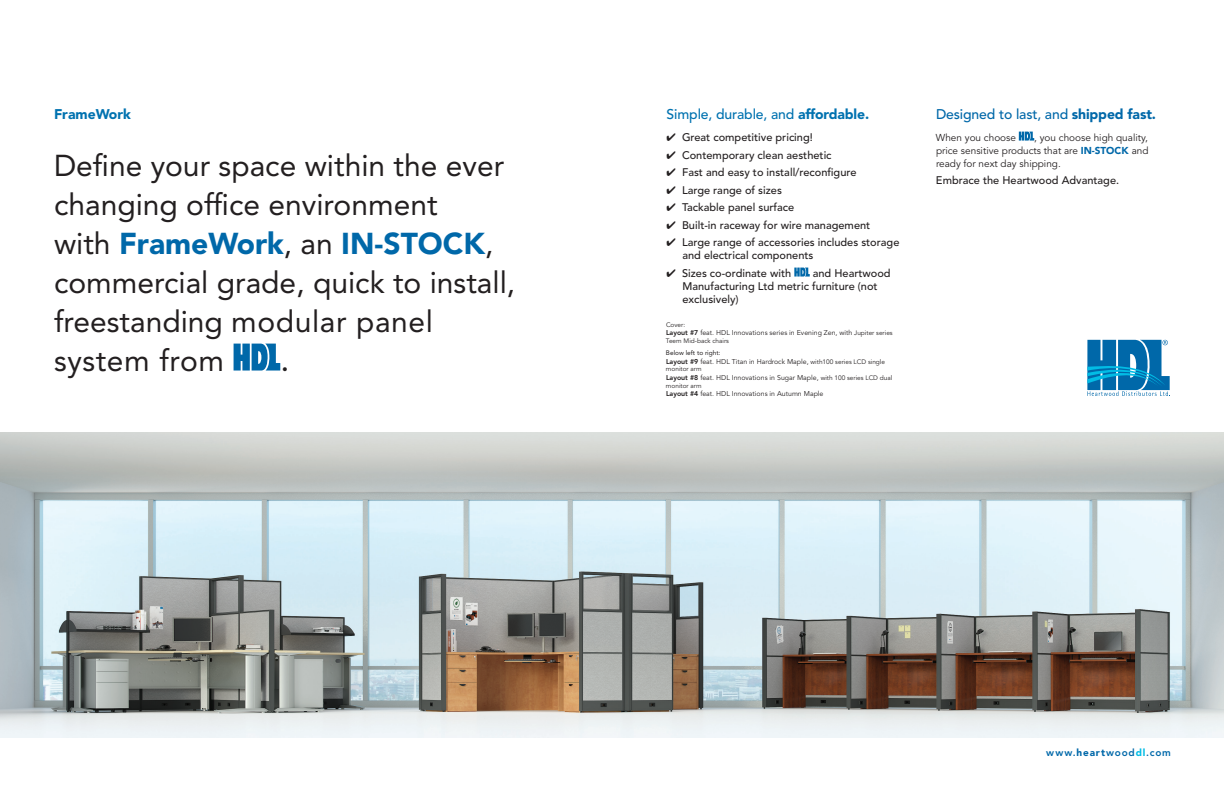
<style>
.page{position:relative;width:1224px;height:792px;background:#fff}
.page>*{position:absolute;margin:0;border:0;box-sizing:border-box;transform-origin:0 0}
.t1{font:30px/39px "Avenir LT Std";color:#231f20}
.t2{font:500 30px "Avenir LT Std";color:#231f20}
.t3{font:500 14px "Avenir LT Std";letter-spacing:-.01em;color:#0068a9}
.t4{font:500 14px "Avenir LT Std";letter-spacing:-.01em;color:#0072b0}
.t5{font:900 14px "Avenir LT Std";color:#0072b0}
.t6{font:500 11px/13px "Avenir LT Std";color:#231f20}
.t7{font:10px/13px "Avenir LT Std";color:#231f20;text-align:justify}
.t8{font:800 10px "Avenir LT Std";letter-spacing:.08em;color:#0068a9}
.t9{font:7px "Avenir LT Std";color:#231f20}
.t10{font:6.5px/12.3px "Avenir LT Std";color:#231f20}
.s1{font-weight:900;color:#0068a9}
.s2{font-weight:900}
.s3{font-weight:800}
.s4{font-size:6.5px}
.s5{font-style:inherit}
.s6{font-weight:900;color:#02bce5}
.s7{color:#0069aa}
</style>
<div class="page">
<img style="left:0;top:432px;width:1224px;height:306px">
<svg style="left:234px;top:344px;width:46px;height:27px"></svg>
<svg style="left:1087px;top:340px;width:83px;height:56px;background:#3a92c2"></svg>
<svg style="left:1019px;top:132px;width:15px;height:9px"></svg>
<svg style="left:794px;top:268px;width:16px;height:9px"></svg>
<p class="t5" style="left:54px;top:105px;width:78px">FrameWork</p>
<p class="t1" style="left:54px;top:146px;width:463px">Define your space within the ever changing office environment<br>with <span class="s1">FrameWork</span>, an <span class="s1">IN-STOCK</span>, commercial grade, quick to install, freestanding modular panel system from</p>
<p class="t2" style="left:281px;top:343px;width:10px">.</p>
<p class="t4" style="left:667px;top:106px;width:204px">Simple, durable, and <span class="s2">affordable.</span></p>
<p class="t6" style="left:667px;top:131px;width:148px">✔ Great competitive pricing!</p>
<p class="t6" style="left:667px;top:149px;width:166px">✔ Contemporary clean aesthetic</p>
<p class="t6" style="left:667px;top:166px;width:191px">✔ Fast and easy to install/reconfigure</p>
<p class="t6" style="left:667px;top:184px;width:117px">✔ Large range of sizes</p>
<p class="t6" style="left:667px;top:201px;width:129px">✔ Tackable panel surface</p>
<p class="t6" style="left:667px;top:219px;width:205px">✔ Built-in raceway for wire management</p>
<p class="t6" style="left:682px;top:236px;width:219px;text-indent:-16px">✔ Large range of accessories includes storage and electrical components</p>
<p class="t6" style="left:667px;top:267px;width:126px">✔ Sizes co-ordinate with</p>
<p class="t6" style="left:682px;top:267px;width:210px;text-indent:130px">and Heartwood<br>Manufacturing Ltd metric furniture (not exclusively)</p>
<p class="t10" style="left:666px;top:318px;width:21px">Cover:</p>
<p class="t9" style="left:666px;top:329px;width:228px"><span class="s3">Layout #7</span> feat. HDL Innovations series in Evening Zen, with <span class="s4">Jupiter series</span></p>
<p class="t10" style="left:666px;top:335px;width:65px">Teem Mid-back chairs<br><span class="s5">Below left to right:</span></p>
<p class="t9" style="left:666px;top:357px;width:221px"><span class="s3">Layout #9</span> feat. HDL Titan in Hardrock Maple, <span class="s4">with100 series LCD single</span></p>
<p class="t10" style="left:666px;top:363px;width:37px">monitor arm</p>
<p class="t9" style="left:666px;top:373px;width:228px"><span class="s3">Layout #8</span> feat. HDL Innovations in Sugar Maple, <span class="s4">with 100 series LCD dual</span></p>
<p class="t10" style="left:666px;top:379px;width:37px">monitor arm</p>
<p class="t9" style="left:666px;top:390px;width:159px"><span class="s3">Layout #4</span> feat. HDL Innovations in Autumn Maple</p>
<p class="t3" style="left:936px;top:106px;width:222px">Designed to last, and <span class="s2">shipped fast.</span></p>
<p class="t7" style="left:936px;top:131px;width:82px">When you choose</p>
<p class="t7" style="left:936px;top:131px;width:214px;text-indent:98px">, you choose high quality, price sensitive products that are <span class="s1">IN-STOCK</span> and ready for next day shipping.</p>
<p class="t6" style="left:936px;top:174px;width:185px">Embrace the Heartwood Advantage.</p>
<p class="t8" style="left:1046px;top:747px;width:126px">www.<span class="s2">heart</span>wood<span class="s6">dl</span><span class="s7">.com</span></p>
</div>
